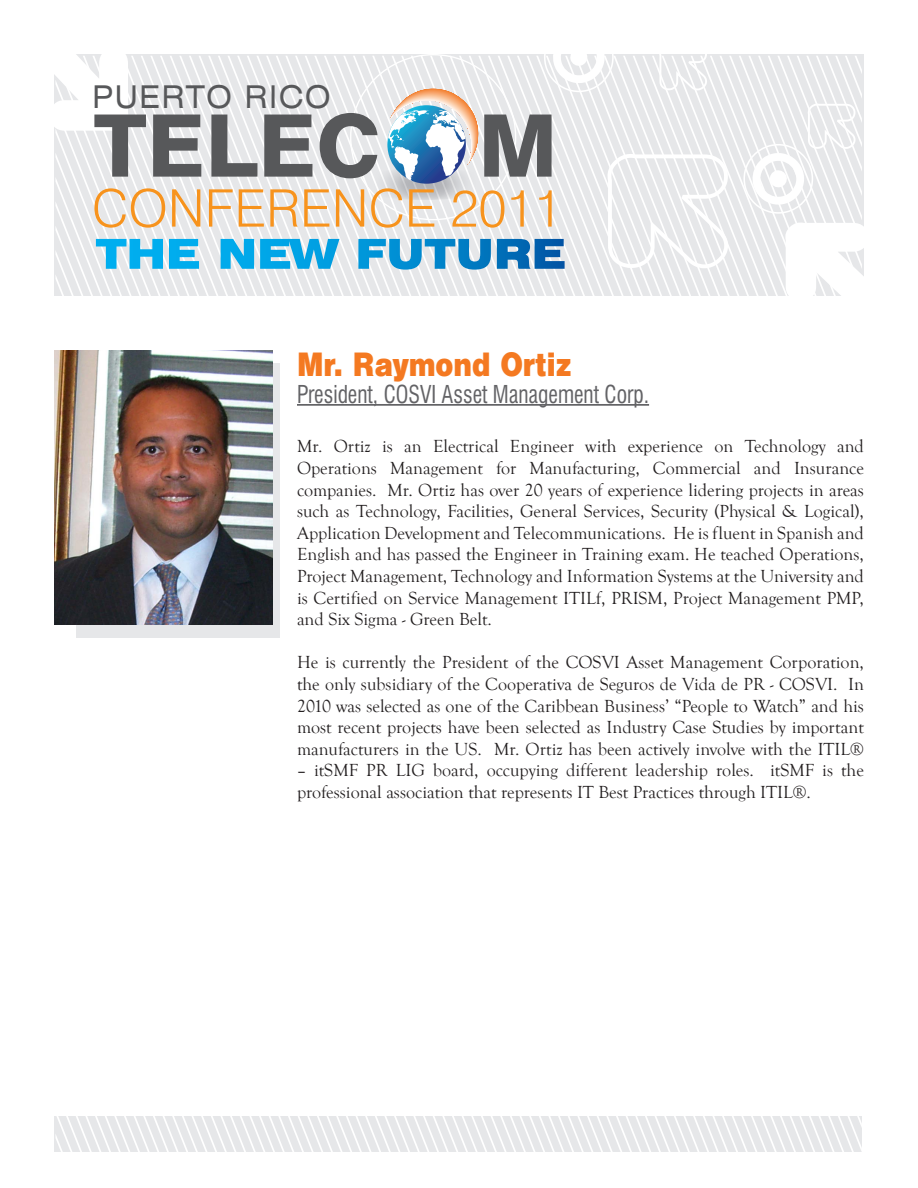
<style>
.page{position:relative;width:918px;height:1188px;background:#fff}
.page>*{position:absolute;margin:0;border:0;box-sizing:border-box;transform-origin:0 0}
.t1{font:800 86.4px "Swiss 721 BT";letter-spacing:.005em;color:#57585a}
.t2{font:300 51.75px "Swiss 721 BT";letter-spacing:.005em;color:#f7931d}
.t3{font:expanded 31.35px "Swiss 721 BT";letter-spacing:.06em;color:#57585a;scale:.92 1}
.t4{font:30px "Swiss 721 BT Black No 2";color:#f47921;scale:.9 1}
.t5{font:condensed 24px "Swiss 721 BT";color:#636366;scale:.9 1}
.t6{font:18px/21.6px "Goudy Old Style T";color:#231f20;text-align:justify}
</style>
<div class="page">
<svg style="left:55px;top:56px;width:807px;height:240px;fill:#e6e7e9"></svg>
<svg style="left:607px;top:154px;width:121px;height:114px"></svg>
<svg style="left:659px;top:54px;width:48px;height:36px"></svg>
<svg style="left:743px;top:104px;width:113px;height:110px"></svg>
<svg style="left:544px;top:54px;width:70px;height:38px"></svg>
<svg style="left:54px;top:54px;width:75px;height:78px"></svg>
<svg style="left:96px;top:239px;width:67px;height:30px;background:#5fc6ed"></svg>
<svg style="left:169px;top:239px;width:30px;height:30px"></svg>
<svg style="left:221px;top:239px;width:33px;height:30px"></svg>
<svg style="left:260px;top:239px;width:80px;height:30px;background:#48b8e7"></svg>
<svg style="left:358px;top:239px;width:133px;height:31px;background:#64b2da"></svg>
<svg style="left:497px;top:239px;width:68px;height:30px;background:#3d85be"></svg>
<svg style="left:350px;top:54px;width:166px;height:166px"></svg>
<svg style="left:785px;top:222px;width:79px;height:74px"></svg>
<svg style="left:55px;top:1116px;width:807px;height:36px"></svg>
<div style="left:76px;top:364px;width:204px;height:274px;background:#e6e7e9"></div>
<hr style="left:297px;top:404px;width:352px;height:2px;background:#636366">
<img style="left:54px;top:351px;width:219px;height:273px">
<h3 class="t3" style="left:92px;top:78px;width:260px">PUERTO RICO</h3>
<h1 class="t1" style="left:94px;top:93px;width:466px">TELEC M</h1>
<h2 class="t2" style="left:92px;top:177px;width:472px">CONFERENCE 2011</h2>
<p class="t4" style="left:297px;top:343px;width:307px">Mr. Raymond Ortiz</p>
<p class="t5" style="left:297px;top:379px;width:393px">President, COSVI Asset Management Corp.</p>
<p class="t6" style="left:297px;top:436px;width:568px">Mr. Ortiz is an Electrical Engineer with experience on Technology and Operations Management for Manufacturing, Commercial and Insurance companies. Mr. Ortiz has over 20 years of experience lidering projects in areas such as Technology, Facilities, General Services, Security (Physical &amp; Logical), Application Development and Telecommunications. He is fluent in Spanish and English and has passed the Engineer in Training exam. He teached Operations, Project Management, Technology and Information Systems at the University and is Certified on Service Management ITILf, PRISM, Project Management PMP, and Six Sigma - Green Belt.</p>
<p class="t6" style="left:297px;top:652px;width:568px">He is currently the President of the COSVI Asset Management Corporation, the only subsidiary of the Cooperativa de Seguros de Vida de PR - COSVI. In 2010 was selected as one of the Caribbean Business’ “People to Watch” and his most recent projects have been selected as Industry Case Studies by important manufacturers in the US. Mr. Ortiz has been actively involve with the ITIL®</p>
<p class="t6" style="left:297px;top:760px;width:568px">– itSMF PR LIG board, occupying different leadership roles. itSMF is the professional association that represents IT Best Practices through ITIL®.</p>
</div>
